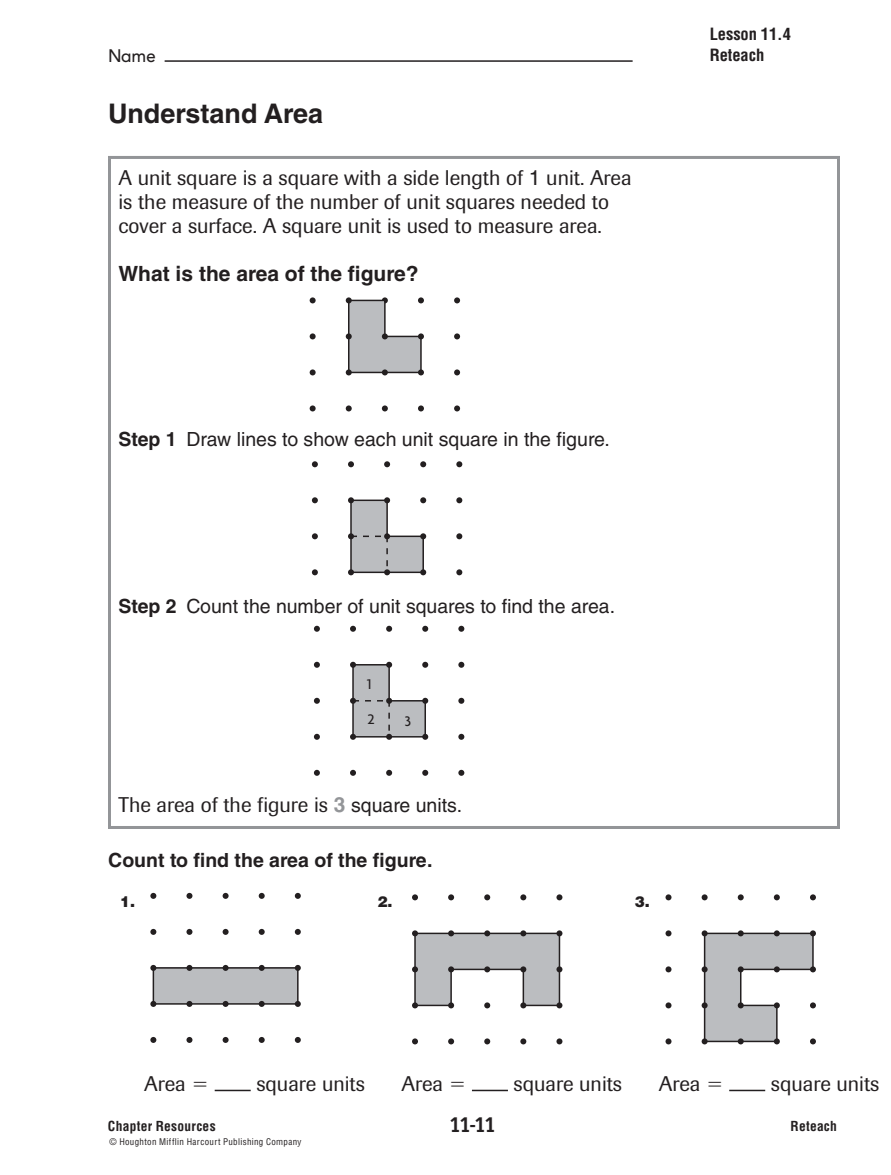
<style>
.page{position:relative;width:891px;height:1175px;background:#fff}
.page>*{position:absolute;margin:0;border:0;box-sizing:border-box;transform-origin:0 0}
.t1{font:700 27px "Helvetica LT Std";color:#231f20}
.t2{font:21px/24px "HMS Imago STD Book";color:#231f20}
.t3{font:700 21px "Helvetica LT Std";color:#231f20}
.t4{font:700 21px "Frutiger HMH Standards Std";color:#231f20}
.t5{font:19.5px "Helvetica LT Std";color:#231f20}
.t6{font:700 19.5px "Helvetica LT Std";color:#231f20}
.t7{font:300 18px "HMSLAB Avenir K Math Std";color:#231f20}
.t8{font:700 condensed 16.5px/21px "Helvetica LT Std";letter-spacing:-.005em;color:#231f20}
.t9{font:900 15px "Helvetica LT Std";color:#231f20}
.t10{font:500 15px "Agenda";color:#231f20}
.t11{font:700 condensed 13.5px "Helvetica LT Std";letter-spacing:.02em;color:#231f20}
.t12{font:condensed 9px "Helvetica LT Std";letter-spacing:.035em;color:#231f20}
.s1{font-weight:700}
.s2{font-family:"HMS Imago STD Medium";color:#939598}
.s3{font-family:"Helvetica LT Std";font-size:19.5px}
.s4{font-family:"Mathematical Pi OTF1"}
</style>
<div class="page">
<svg style="left:666px;top:966px;width:6px;height:6px"></svg>
<svg style="left:666px;top:1002px;width:6px;height:6px"></svg>
<svg style="left:666px;top:1038px;width:6px;height:6px"></svg>
<svg style="left:666px;top:894px;width:6px;height:6px"></svg>
<svg style="left:738px;top:894px;width:6px;height:6px"></svg>
<svg style="left:774px;top:894px;width:6px;height:6px"></svg>
<svg style="left:810px;top:894px;width:6px;height:6px"></svg>
<svg style="left:666px;top:930px;width:6px;height:6px"></svg>
<svg style="left:702px;top:894px;width:6px;height:6px"></svg>
<svg style="left:702px;top:930px;width:114px;height:114px"></svg>
<svg style="left:412px;top:1038px;width:6px;height:6px"></svg>
<svg style="left:448px;top:1038px;width:6px;height:6px"></svg>
<svg style="left:484px;top:1038px;width:6px;height:6px"></svg>
<svg style="left:520px;top:1038px;width:6px;height:6px"></svg>
<svg style="left:556px;top:1038px;width:6px;height:6px"></svg>
<svg style="left:412px;top:894px;width:6px;height:6px"></svg>
<svg style="left:484px;top:894px;width:6px;height:6px"></svg>
<svg style="left:520px;top:894px;width:6px;height:6px"></svg>
<svg style="left:556px;top:894px;width:6px;height:6px"></svg>
<svg style="left:448px;top:894px;width:6px;height:6px"></svg>
<svg style="left:412px;top:930px;width:150px;height:78px"></svg>
<div style="left:153px;top:968px;width:145px;height:36px;background:#bbbdc0"></div>
<div style="left:153px;top:967px;width:146px;height:37px;border:2px solid #231f20"></div>
<svg style="left:150px;top:964px;width:6px;height:6px"></svg>
<svg style="left:295px;top:964px;width:6px;height:6px"></svg>
<svg style="left:150px;top:1000px;width:6px;height:6px"></svg>
<svg style="left:295px;top:1000px;width:6px;height:6px"></svg>
<svg style="left:150px;top:1037px;width:6px;height:5px"></svg>
<svg style="left:186px;top:1037px;width:6px;height:5px"></svg>
<svg style="left:223px;top:1037px;width:6px;height:5px"></svg>
<svg style="left:259px;top:1037px;width:6px;height:5px"></svg>
<svg style="left:295px;top:1037px;width:6px;height:5px"></svg>
<svg style="left:223px;top:964px;width:6px;height:6px"></svg>
<svg style="left:259px;top:964px;width:6px;height:6px"></svg>
<svg style="left:186px;top:964px;width:6px;height:6px"></svg>
<svg style="left:150px;top:892px;width:6px;height:6px"></svg>
<svg style="left:223px;top:892px;width:6px;height:6px"></svg>
<svg style="left:259px;top:892px;width:6px;height:6px"></svg>
<svg style="left:295px;top:892px;width:6px;height:6px"></svg>
<svg style="left:150px;top:928px;width:6px;height:6px"></svg>
<svg style="left:295px;top:928px;width:6px;height:6px"></svg>
<svg style="left:223px;top:928px;width:6px;height:6px"></svg>
<svg style="left:259px;top:928px;width:6px;height:6px"></svg>
<svg style="left:186px;top:892px;width:6px;height:6px"></svg>
<svg style="left:186px;top:928px;width:6px;height:6px"></svg>
<svg style="left:186px;top:1001px;width:6px;height:5px"></svg>
<svg style="left:223px;top:1001px;width:6px;height:5px"></svg>
<svg style="left:259px;top:1001px;width:6px;height:5px"></svg>
<svg style="left:314px;top:698px;width:6px;height:6px"></svg>
<svg style="left:458px;top:698px;width:6px;height:6px"></svg>
<svg style="left:314px;top:734px;width:6px;height:6px"></svg>
<svg style="left:458px;top:734px;width:6px;height:6px"></svg>
<svg style="left:314px;top:770px;width:6px;height:6px"></svg>
<svg style="left:350px;top:770px;width:6px;height:6px"></svg>
<svg style="left:386px;top:770px;width:6px;height:6px"></svg>
<svg style="left:422px;top:770px;width:6px;height:6px"></svg>
<svg style="left:458px;top:770px;width:6px;height:6px"></svg>
<svg style="left:314px;top:626px;width:6px;height:6px"></svg>
<svg style="left:386px;top:626px;width:6px;height:6px"></svg>
<svg style="left:422px;top:626px;width:6px;height:6px"></svg>
<svg style="left:458px;top:626px;width:6px;height:6px"></svg>
<svg style="left:314px;top:662px;width:6px;height:6px"></svg>
<svg style="left:458px;top:662px;width:6px;height:6px"></svg>
<svg style="left:350px;top:626px;width:6px;height:6px"></svg>
<svg style="left:350px;top:662px;width:78px;height:78px"></svg>
<svg style="left:312px;top:461px;width:6px;height:6px"></svg>
<svg style="left:384px;top:461px;width:6px;height:6px"></svg>
<svg style="left:420px;top:461px;width:6px;height:6px"></svg>
<svg style="left:456px;top:461px;width:6px;height:6px"></svg>
<svg style="left:312px;top:497px;width:6px;height:6px"></svg>
<svg style="left:456px;top:497px;width:6px;height:6px"></svg>
<svg style="left:312px;top:533px;width:6px;height:6px"></svg>
<svg style="left:456px;top:533px;width:6px;height:6px"></svg>
<svg style="left:312px;top:569px;width:6px;height:6px"></svg>
<svg style="left:456px;top:569px;width:6px;height:6px"></svg>
<svg style="left:348px;top:461px;width:6px;height:6px"></svg>
<svg style="left:348px;top:497px;width:78px;height:78px"></svg>
<svg style="left:310px;top:297px;width:6px;height:6px"></svg>
<svg style="left:454px;top:297px;width:6px;height:6px"></svg>
<svg style="left:310px;top:333px;width:6px;height:6px"></svg>
<svg style="left:454px;top:333px;width:6px;height:6px"></svg>
<svg style="left:310px;top:369px;width:6px;height:6px"></svg>
<svg style="left:454px;top:369px;width:6px;height:6px"></svg>
<svg style="left:310px;top:405px;width:6px;height:6px"></svg>
<svg style="left:346px;top:405px;width:6px;height:6px"></svg>
<svg style="left:382px;top:405px;width:6px;height:6px"></svg>
<svg style="left:418px;top:405px;width:6px;height:6px"></svg>
<svg style="left:454px;top:405px;width:6px;height:6px"></svg>
<svg style="left:346px;top:297px;width:78px;height:78px"></svg>
<hr style="left:165px;top:60px;width:468px;height:2px;background:#231f20">
<hr style="left:215px;top:1089px;width:36px;height:2px;background:#231f20">
<hr style="left:472px;top:1089px;width:36px;height:2px;background:#231f20">
<hr style="left:729px;top:1089px;width:36px;height:2px;background:#231f20">
<hr style="left:108px;top:156px;width:732px;height:3px;background:#939598">
<hr style="left:108px;top:159px;width:3px;height:667px;background:#939598">
<hr style="left:837px;top:159px;width:3px;height:667px;background:#939598">
<hr style="left:108px;top:826px;width:732px;height:3px;background:#939598">
<p class="t7" style="left:108px;top:45px;width:49px">Name</p>
<p class="t1" style="left:108px;top:104px;width:217px">Understand Area</p>
<p class="t2" style="left:118px;top:168px;width:515px">A unit square is a square with a side length of 1 unit. Area is the measure of the number of unit squares needed to cover a surface. A square unit is used to measure area.</p>
<p class="t3" style="left:118px;top:266px;width:302px">What is the area of the figure?</p>
<p class="t5" style="left:118px;top:432px;width:493px"><span class="s1">Step 1</span> Draw lines to show each unit square in the figure.</p>
<p class="t5" style="left:118px;top:599px;width:498px"><span class="s1">Step 2</span> Count the number of unit squares to find the area.</p>
<p class="t10" style="left:367px;top:674px;width:6px">1</p>
<p class="t10" style="left:368px;top:710px;width:9px">2</p>
<p class="t10" style="left:405px;top:711px;width:8px">3</p>
<p class="t2" style="left:118px;top:795px;width:345px">The area of the figure is <span class="s2">3</span> <span class="s3">square units.</span></p>
<p class="t6" style="left:108px;top:853px;width:326px">Count to find the area of the figure.</p>
<p class="t9" style="left:120px;top:892px;width:16px">1.</p>
<p class="t9" style="left:378px;top:892px;width:16px">2.</p>
<p class="t9" style="left:635px;top:892px;width:17px">3.</p>
<p class="t8" style="left:710px;top:26px;width:83px">Lesson 11.4<br>Reteach</p>
<p class="t2" style="left:144px;top:1074px;width:66px">Area <span class="s4">5</span></p>
<p class="t2" style="left:256px;top:1074px;width:110px">square units</p>
<p class="t2" style="left:402px;top:1074px;width:66px">Area <span class="s4">5</span></p>
<p class="t2" style="left:514px;top:1074px;width:110px">square units</p>
<p class="t2" style="left:659px;top:1074px;width:66px">Area <span class="s4">5</span></p>
<p class="t2" style="left:771px;top:1074px;width:110px">square units</p>
<p class="t11" style="left:108px;top:1121px;width:109px">Chapter Resources</p>
<p class="t4" style="left:450px;top:1112px;width:47px">11-11</p>
<p class="t11" style="left:791px;top:1121px;width:48px">Reteach</p>
<p class="t12" style="left:110px;top:1139px;width:194px">© Houghton Mifflin Harcourt Publishing Company</p>
</div>
